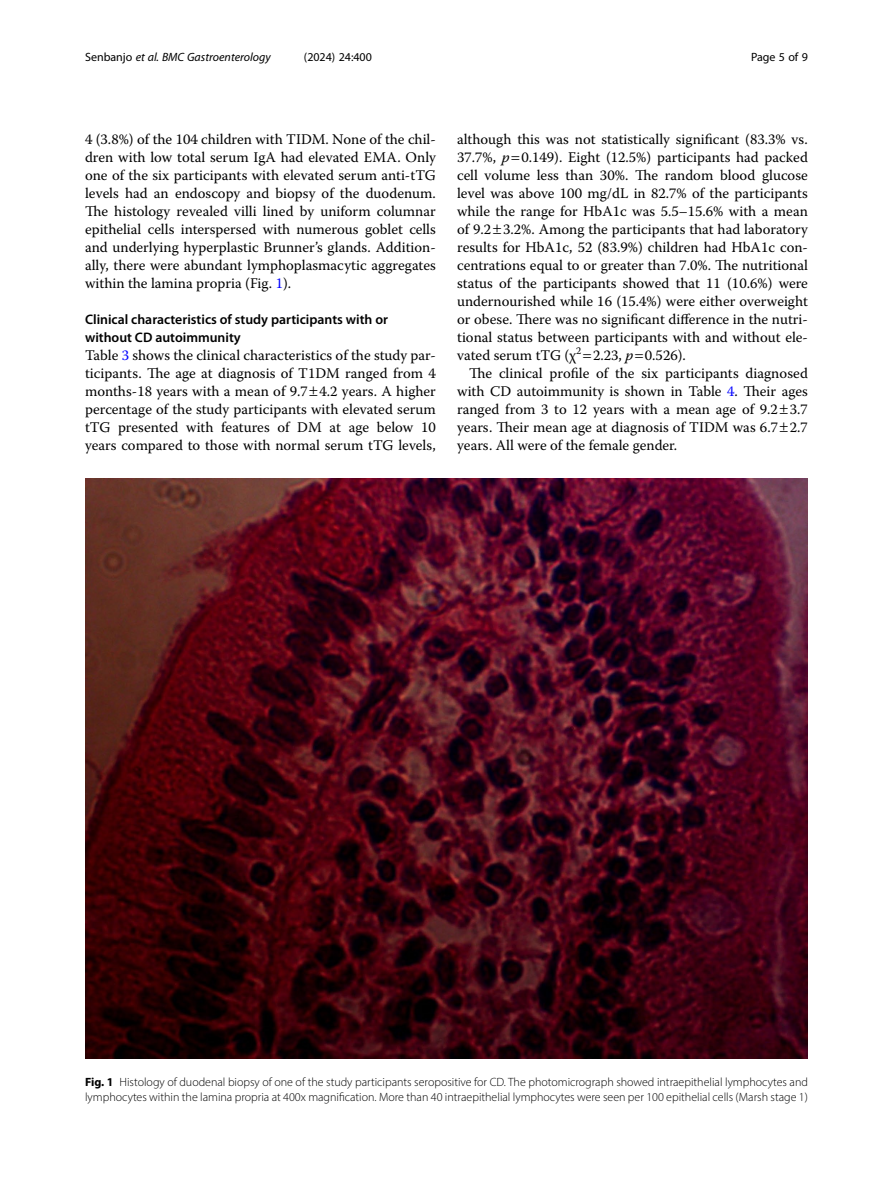
<style>
.page{position:relative;width:893px;height:1191px;background:#fff}
.page>*{position:absolute;margin:0;border:0;box-sizing:border-box;transform-origin:0 0}
.Body_Text{font:14.7px/18px "Warnock Pro";color:#000;text-align:justify}
.Body_Text_Indent{font:14.7px/18px "Warnock Pro";color:#000;text-align:justify}
.Head_2{font:600 13.8px/18px "Myriad Pro";color:#000}
.Figure_Caption{font:300 12px/15px "Myriad Pro";color:#000}
.t1{font:italic 12px "Myriad Pro";color:#000}
.t2{font:12px "Myriad Pro";color:#000}
.s1{font-style:normal}
.s2{color:#00f}
.s3{font-style:italic}
.s4{font-weight:700}
</style>
<div class="page">
<img style="left:85px;top:478px;width:723px;height:581px">
<p class="t1" style="left:85px;top:50px;width:187px"><span class="s1">Senbanjo</span> et al. BMC Gastroenterology</p>
<p class="t2" style="left:304px;top:50px;width:70px">(2024) 24:400</p>
<p class="t2" style="left:751px;top:50px;width:58px">Page 5 of 9</p>
<p class="Body_Text" style="left:85px;top:130px;width:352px">4 (3.8%) of the 104 children with TIDM. None of the chil&shy;dren with low total serum IgA had elevated EMA. Only one of the six participants with elevated serum anti-tTG levels had an endoscopy and biopsy of the duodenum.<br>The histology revealed villi lined by uniform columnar epithelial cells interspersed with numerous goblet cells and underlying hyperplastic Brunner’s glands. Addition&shy;ally, there were abundant lymphoplasmacytic aggregates within the lamina propria (Fig. <span class="s2">1</span>).</p>
<p class="Head_2" style="left:85px;top:310px;width:304px">Clinical characteristics of study participants with or without CD autoimmunity</p>
<p class="Body_Text" style="left:85px;top:346px;width:352px">Table <span class="s2">3</span> shows the clinical characteristics of the study par&shy;ticipants. The age at diagnosis of T1DM ranged from 4 months-18 years with a mean of 9.7 4.2 years. A higher percentage of the study participants with elevated serum tTG presented with features of DM at age below 10 years compared to those with normal serum tTG levels,</p>
<p class="Body_Text" style="left:457px;top:130px;width:352px">although this was not statistically significant (83.3% vs.<br>37.7%, <span class="s3">p</span> 0.149). Eight (12.5%) participants had packed cell volume less than 30%. The random blood glucose level was above 100 mg/dL in 82.7% of the participants while the range for HbA1c was 5.5–15.6% with a mean of 9.2 3.2%. Among the participants that had laboratory results for HbA1c, 52 (83.9%) children had HbA1c con&shy;centrations equal to or greater than 7.0%. The nutritional status of the participants showed that 11 (10.6%) were undernourished while 16 (15.4%) were either overweight or obese. There was no significant difference in the nutri&shy;tional status between participants with and without ele&shy;vated serum tTG (χ<sup>2</sup> 2.23, <span class="s3">p</span> 0.526).</p>
<p class="Body_Text_Indent" style="left:457px;top:364px;width:352px;text-indent:12px">The clinical profile of the six participants diagnosed with CD autoimmunity is shown in Table <span class="s2">4</span>. Their ages ranged from 3 to 12 years with a mean age of 9.2 3.7 years. Their mean age at diagnosis of TIDM was 6.7 2.7 years. All were of the female gender.</p>
<p class="Figure_Caption" style="left:85px;top:1074px;width:724px"><span class="s4">Fig. 1</span> Histology of duodenal biopsy of one of the study participants seropositive for CD. The photomicrograph showed intraepithelial lymphocytes and lymphocytes within the lamina propria at 400x magnification. More than 40 intraepithelial lymphocytes were seen per 100 epithelial cells (Marsh stage 1)</p>
</div>
